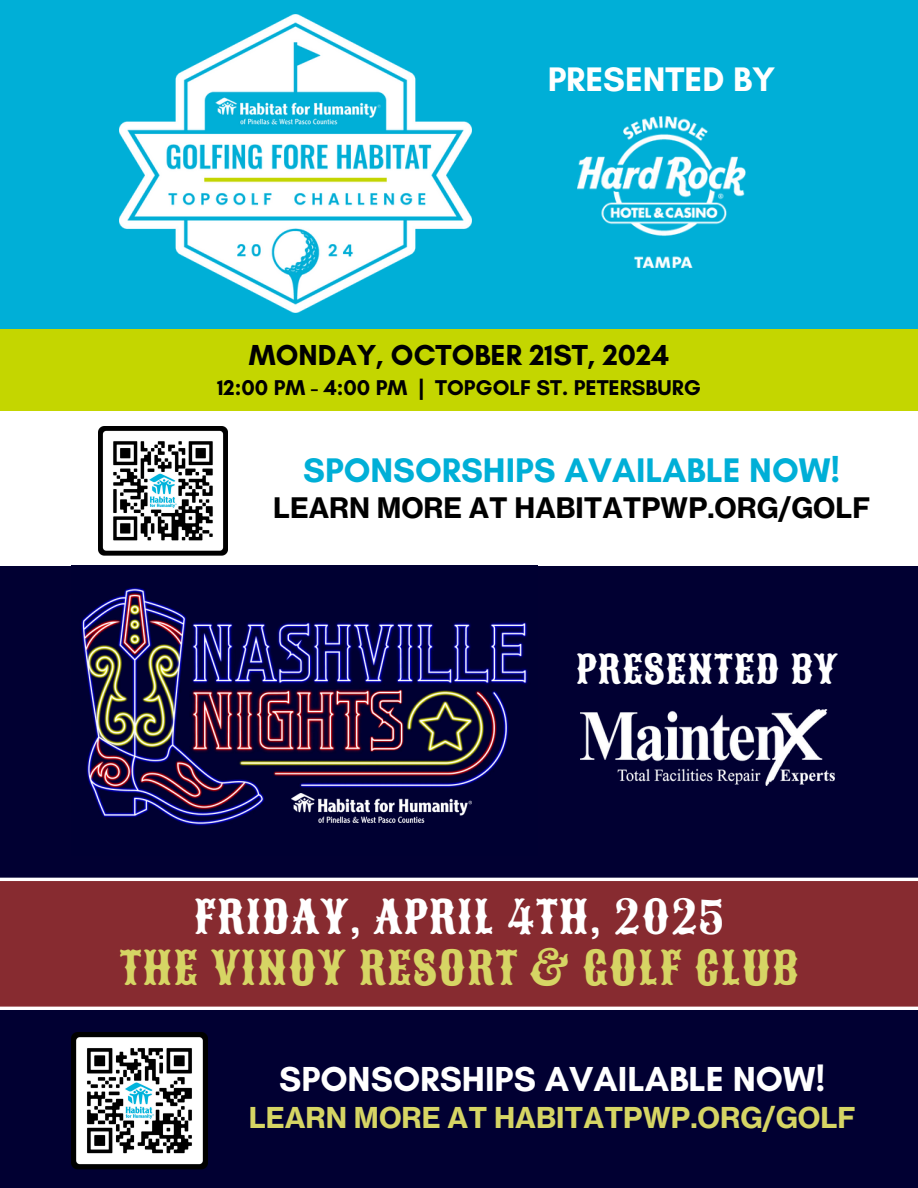
<style>
.page{position:relative;width:918px;height:1188px;background:#00afd7}
.page>*{position:absolute;margin:0;border:0;box-sizing:border-box;transform-origin:0 0}
.t1{font:45.3px/50.6px "Sancreek";letter-spacing:.04em;color:#d6d564;text-align:center}
.t2{font:38.85px "Sancreek";letter-spacing:.04em;color:#fff}
.t3{font:700 35.4px "Glacial Indifference";color:#fff}
.t4{font:700 34.8px "Glacial Indifference";color:#00afd7}
.t5{font:700 34.65px "Glacial Indifference";color:#fff}
.t6{font:700 29.4px "Glacial Indifference";color:#000}
.t7{font:28.35px "N Haas Grotesk TX Pro 75 Bd";color:#d6d564}
.t8{font:27.9px "N Haas Grotesk TX Pro 75 Bd";color:#000}
.t9{font:700 21.75px "Glacial Indifference";color:#000}
.s1{color:#fff}
</style>
<div class="page">
<img style="left:120px;top:15px;width:352px;height:298px">
<img style="left:578px;top:116px;width:167px;height:152px">
<div style="left:0;top:397px;width:918px;height:169px;background:#fff"></div>
<img style="left:99px;top:426px;width:129px;height:130px">
<div style="left:0;top:329px;width:918px;height:81px;background:#c4d600"></div>
<div style="left:0;top:566px;width:918px;height:622px;background:#010032"></div>
<img style="left:81px;top:587px;width:447px;height:239px">
<img style="left:291px;top:794px;width:181px;height:28px">
<div style="left:0;top:879px;width:918px;height:129px;background:#872b30"></div>
<hr style="left:0;top:878px;width:918px;height:3px;background:#fff">
<hr style="left:0;top:1007px;width:918px;height:3px;background:#fff">
<img style="left:580px;top:710px;width:255px;height:75px">
<img style="left:71px;top:1032px;width:136px;height:138px">
<p class="t5" style="left:548px;top:59px;width:229px">PRESENTED BY</p>
<p class="t6" style="left:249px;top:337px;width:422px">MONDAY, OCTOBER 21ST, 2024</p>
<p class="t9" style="left:217px;top:374px;width:485px">12:00 PM - 4:00 PM | TOPGOLF ST. PETERSBURG</p>
<p class="t4" style="left:303px;top:449px;width:539px">SPONSORSHIPS AVAILABLE NOW!</p>
<h4 class="t8" style="left:273px;top:490px;width:598px">LEARN MORE AT HABITATPWP.ORG/GOLF</h4>
<h5 class="t2" style="left:576px;top:643px;width:263px">PRESENTED BY</h5>
<p class="t1" style="left:120px;top:893px;width:679px"><span class="s1">FRIDAY, APRIL 4TH, 2025<br></span>THE VINOY RESORT &amp; GOLF CLUB</p>
<h2 class="t3" style="left:279px;top:1058px;width:548px">SPONSORSHIPS AVAILABLE NOW!</h2>
<p class="t7" style="left:249px;top:1099px;width:608px">LEARN MORE AT HABITATPWP.ORG/GOLF</p>
</div>
